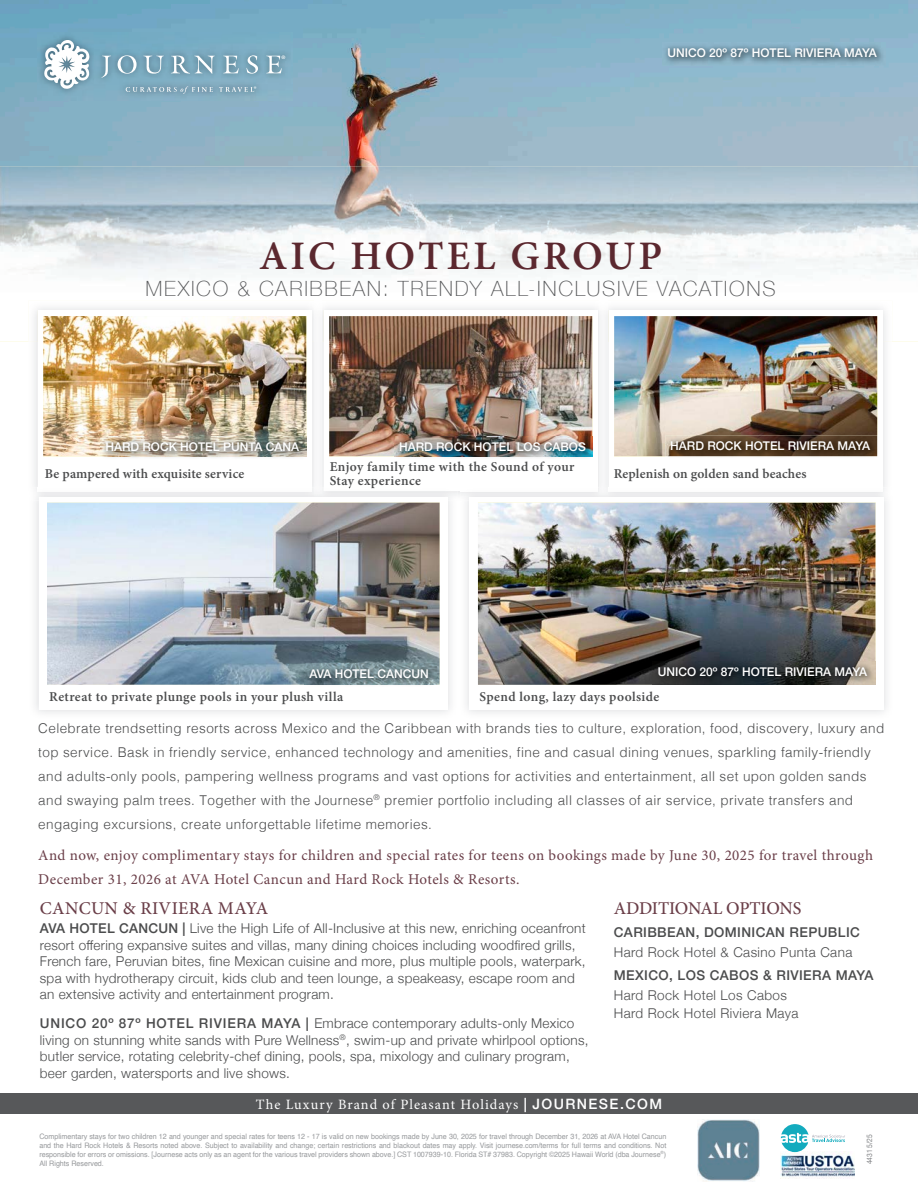
<style>
.page{position:relative;width:918px;height:1188px;background:#fff}
.page>*{position:absolute;margin:0;border:0;box-sizing:border-box;transform-origin:0 0}
.t1{font:600 40.5px "Minion Pro";letter-spacing:.075em;color:#5b282f}
.t2{font:100 21px "Helvetica Neue";letter-spacing:.08em;color:#57585a}
.t3{font:500 18px "Minion Pro";letter-spacing:.02em;color:#6a3e48}
.t4{font:500 18px "Minion Pro";letter-spacing:-.01em;color:#6a3e48}
.t5{font:15px/24px "Minion Pro";letter-spacing:.025em;color:#6a3e48}
.t6{font:14.25px "Minion Pro";letter-spacing:.075em;color:#fff}
.t7{font:300 13.5px/16.5px "Helvetica Neue";letter-spacing:.02em;color:#4b4c4d}
.t8{font:300 13.5px/24px "Helvetica";letter-spacing:.03em;color:#4b4c4d}
.t9{font:600 13.5px/13.5px "Minion Pro";letter-spacing:.025em;color:#4b4c4d}
.t10{font:500 13.5px "Helvetica Neue";letter-spacing:.03em;color:#4b4c4d}
.t11{font:500 12px "Helvetica Neue";color:#fff}
.t12{font:11.1px "Myriad Pro";color:#fff}
.t13{font:7.5px/9px "Helvetica";color:#97999c;text-align:justify;scale:.95 1}
.t14{font:7.5px "Helvetica Neue";color:#808285;scale:.9 1}
.t15{font:6.6px "Myriad Pro";color:#fff}
.s1{font-weight:500}
.s2{font-family:"Helvetica Neue";font-weight:500}
</style>
<div class="page">
<div style="left:0;top:1093px;width:918px;height:21px;background:#57585a"></div>
<img style="left:0;top:0;width:918px;height:166px">
<img style="left:37px;top:33px;width:255px;height:68px">
<svg style="left:44px;top:40px;width:46px;height:49px"></svg>
<svg style="left:101px;top:56px;width:10px;height:22px"></svg>
<svg style="left:118px;top:55px;width:19px;height:19px"></svg>
<svg style="left:143px;top:56px;width:21px;height:18px"></svg>
<svg style="left:171px;top:55px;width:44px;height:19px"></svg>
<svg style="left:223px;top:56px;width:16px;height:17px"></svg>
<svg style="left:246px;top:55px;width:12px;height:19px"></svg>
<svg style="left:266px;top:56px;width:16px;height:17px"></svg>
<svg style="left:126px;top:87px;width:87px;height:7px"></svg>
<svg style="left:219px;top:87px;width:35px;height:5px"></svg>
<img style="left:0;top:166px;width:918px;height:111px">
<img style="left:43px;top:316px;width:263px;height:140px">
<img style="left:329px;top:316px;width:263px;height:140px">
<div style="left:599px;top:307px;width:289px;height:181px;background:#f4f4f5"></div>
<img style="left:599px;top:307px;width:8px;height:34px">
<div style="left:609px;top:310px;width:274px;height:181px;background:#fff"></div>
<img style="left:614px;top:316px;width:263px;height:140px">
<img style="left:101px;top:436px;width:206px;height:22px">
<img style="left:101px;top:436px;width:205px;height:20px">
<img style="left:781px;top:1152px;width:73px;height:26px">
<svg style="left:781px;top:1124px;width:64px;height:28px"></svg>
<img style="left:697px;top:1119px;width:63px;height:63px">
<svg style="left:314px;top:493px;width:7px;height:4px"></svg>
<img style="left:47px;top:503px;width:393px;height:182px">
<svg style="left:599px;top:488px;width:8px;height:9px"></svg>
<img style="left:478px;top:503px;width:397px;height:182px">
<img style="left:304px;top:664px;width:132px;height:21px">
<img style="left:662px;top:43px;width:223px;height:23px">
<img style="left:394px;top:436px;width:199px;height:22px">
<img style="left:394px;top:436px;width:198px;height:20px">
<img style="left:665px;top:435px;width:213px;height:22px">
<img style="left:665px;top:435px;width:212px;height:21px">
<svg style="left:875px;top:662px;width:1px;height:23px"></svg>
<img style="left:653px;top:662px;width:222px;height:23px">
<p class="t15" style="left:254px;top:85px;width:4px">®</p>
<p class="t12" style="left:281px;top:52px;width:6px">®</p>
<p class="t11" style="left:668px;top:43px;width:211px">UNICO 20º 87º HOTEL RIVIERA MAYA</p>
<h1 class="t1" style="left:259px;top:228px;width:405px">AIC HOTEL GROUP</h1>
<h2 class="t2" style="left:146px;top:273px;width:631px">MEXICO &amp; CARIBBEAN: TRENDY ALL-INCLUSIVE VACATIONS</h2>
<p class="t11" style="left:105px;top:437px;width:195px">HARD ROCK HOTEL PUNTA CANA</p>
<p class="t11" style="left:399px;top:437px;width:188px">HARD ROCK HOTEL LOS CABOS</p>
<p class="t11" style="left:670px;top:436px;width:202px">HARD ROCK HOTEL RIVIERA MAYA</p>
<p class="t9" style="left:45px;top:467px;width:201px">Be pampered with exquisite service</p>
<p class="t9" style="left:330px;top:460px;width:246px">Enjoy family time with the Sound of your<br>Stay experience</p>
<p class="t9" style="left:614px;top:466px;width:194px">Replenish on golden sand beaches</p>
<p class="t11" style="left:309px;top:664px;width:121px">AVA HOTEL CANCUN</p>
<p class="t11" style="left:658px;top:662px;width:211px">UNICO 20º 87º HOTEL RIVIERA MAYA</p>
<p class="t9" style="left:49px;top:690px;width:295px">Retreat to private plunge pools in your plush villa</p>
<p class="t9" style="left:480px;top:690px;width:181px">Spend long, lazy days poolside</p>
<p class="t8" style="left:38px;top:715px;width:848px">Celebrate trendsetting resorts across Mexico and the Caribbean with brands ties to culture, exploration, food, discovery, luxury and top service. Bask in friendly service, enhanced technology and amenities, fine and casual dining venues, sparkling family-friendly and adults-only pools, pampering wellness programs and vast options for activities and entertainment, all set upon golden sands and swaying palm trees. Together with the Journese<sup>®</sup> premier portfolio including all classes of air service, private transfers and engaging excursions, create unforgettable lifetime memories.</p>
<p class="t5" style="left:38px;top:843px;width:836px">And now, enjoy complimentary stays for children and special rates for teens on bookings made by June 30, 2025 for travel through<br>December 31, 2026 at AVA Hotel Cancun and Hard Rock Hotels &amp; Resorts.</p>
<h3 class="t3" style="left:40px;top:896px;width:230px">CANCUN &amp; RIVIERA MAYA</h3>
<p class="t7" style="left:40px;top:919px;width:547px"><span class="s1">AVA HOTEL CANCUN |</span> Live the High Life of All-Inclusive at this new, enriching oceanfront resort offering expansive suites and villas, many dining choices including woodfired grills, French fare, Peruvian bites, fine Mexican cuisine and more, plus multiple pools, waterpark, spa with hydrotherapy circuit, kids club and teen lounge, a speakeasy, escape room and an extensive activity and entertainment program.</p>
<p class="t7" style="left:40px;top:1014px;width:550px"><span class="s1">UNICO 20º 87º HOTEL RIVIERA MAYA |</span> Embrace contemporary adults-only Mexico living on stunning white sands with Pure Wellness<sup>®</sup>, swim-up and private whirlpool options, butler service, rotating celebrity-chef dining, pools, spa, mixology and culinary program, beer garden, watersports and live shows.</p>
<h3 class="t4" style="left:614px;top:897px;width:189px">ADDITIONAL OPTIONS</h3>
<p class="t10" style="left:614px;top:921px;width:248px">CARIBBEAN, DOMINICAN REPUBLIC</p>
<p class="t7" style="left:614px;top:943px;width:240px">Hard Rock Hotel &amp; Casino Punta Cana</p>
<p class="t10" style="left:614px;top:964px;width:261px">MEXICO, LOS CABOS &amp; RIVIERA MAYA</p>
<p class="t7" style="left:614px;top:986px;width:186px;line-height:18px">Hard Rock Hotel Los Cabos<br>Hard Rock Hotel Riviera Maya</p>
<p class="t6" style="left:256px;top:1095px;width:408px">The Luxury Brand of Pleasant Holidays <span class="s2">| JOURNESE.COM</span></p>
<p class="t13" style="left:39px;top:1132px;width:661px">Complimentary stays for two children 12 and younger and special rates for teens 12 - 17 is valid on new bookings made by June 30, 2025 for travel through December 31, 2026 at AVA Hotel Cancun and the Hard Rock Hotels &amp; Resorts noted above. Subject to availability and change; certain restrictions and blackout dates may apply. Visit journese.com/terms for full terms and conditions. Not responsible for errors or omissions. [Journese acts only as an agent for the various travel providers shown above.] CST 1007939-10. Florida ST# 37983. Copyright ©2025 Hawaii World (dba Journese<sup>®</sup>)<br>All Rights Reserved.</p>
<p class="t14" style="left:864px;top:1164px;width:35px;rotate:-90deg">4431 5/25</p>
</div>
